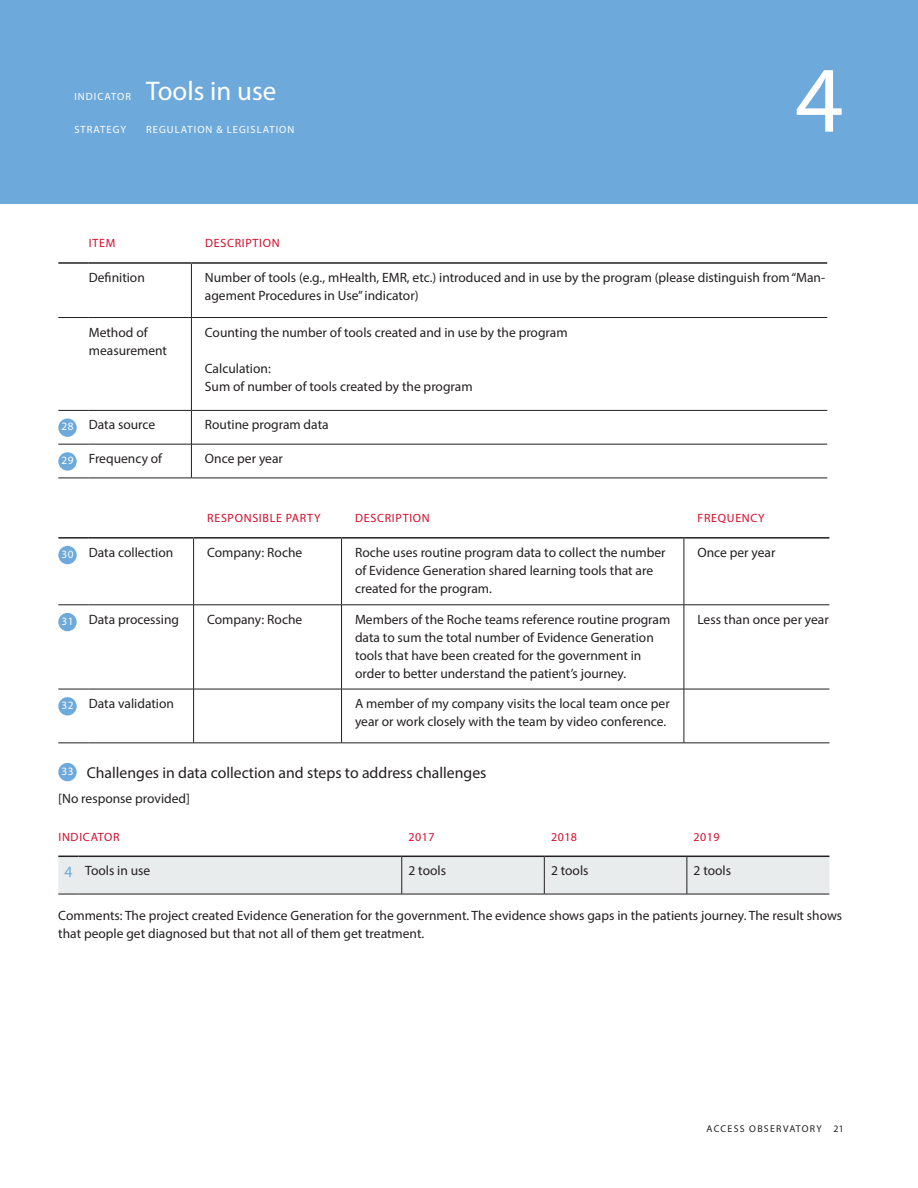
<style>
.page{position:relative;width:918px;height:1188px;background:#fff}
.page>*{position:absolute;margin:0;border:0;box-sizing:border-box;transform-origin:0 0}
.Indicator{font:94.5px "Myriad Pro";color:#fff}
.Indicator_Label_Sans{font:27px "Myriad Pro";color:#fff}
.Question_Semibold{font:15.75px "Myriad Pro";color:#231f20}
.Question_Semibold-2{font:15.75px "Myriad Pro";color:#6da9db}
.Response_Book_Body{font:13.5px/18px "Myriad Pro";color:#231f20}
.Response_Book_Bullet{font:13.5px/18px "Myriad Pro";color:#231f20}
.Table_Bold{font:13.5px/18px "Myriad Pro";color:#231f20}
.Table_Body{font:13.5px "Myriad Pro";color:#231f20}
.Response_Book_Body-2{font:12px "Myriad Pro";letter-spacing:.06em;color:#d30d2b}
.Table_Red_Header{font:12px "Myriad Pro";letter-spacing:.04em;color:#d30d2b}
.Table_Red_Header-2{font:12px "Myriad Pro";letter-spacing:.06em;color:#d30d2b}
.Question{font:11.25px "Myriad Pro";letter-spacing:.04em;color:#fff}
.Indicator_Label_Sans-2{font:10.5px "Myriad Pro";letter-spacing:.1em;color:#fff}
.t1{font:9.9px "Myriad Pro";letter-spacing:.13em;color:#231f20}
</style>
<div class="page">
<hr style="left:191px;top:264px;width:1px;height:53px;background:#231f20">
<hr style="left:58px;top:317px;width:31px;height:1px;background:#231f20">
<hr style="left:89px;top:317px;width:102px;height:1px;background:#231f20">
<hr style="left:191px;top:317px;width:636px;height:1px;background:#231f20">
<hr style="left:191px;top:318px;width:1px;height:92px;background:#231f20">
<hr style="left:58px;top:410px;width:31px;height:1px;background:#231f20">
<hr style="left:89px;top:410px;width:102px;height:1px;background:#231f20">
<hr style="left:191px;top:410px;width:636px;height:1px;background:#231f20">
<hr style="left:191px;top:411px;width:1px;height:33px;background:#231f20">
<hr style="left:58px;top:444px;width:31px;height:1px;background:#231f20">
<hr style="left:89px;top:444px;width:102px;height:1px;background:#231f20">
<hr style="left:191px;top:444px;width:636px;height:1px;background:#231f20">
<hr style="left:191px;top:444px;width:1px;height:34px;background:#231f20">
<hr style="left:58px;top:478px;width:31px;height:1px;background:#231f20">
<hr style="left:89px;top:478px;width:102px;height:1px;background:#231f20">
<hr style="left:191px;top:478px;width:636px;height:1px;background:#231f20">
<hr style="left:58px;top:262px;width:31px;height:2px;background:#231f20">
<hr style="left:89px;top:262px;width:102px;height:2px;background:#231f20">
<hr style="left:191px;top:262px;width:636px;height:2px;background:#231f20">
<div style="left:58px;top:418px;width:19px;height:19px;background:#6da9db;border-radius:50%"></div>
<div style="left:58px;top:452px;width:19px;height:19px;background:#6da9db;border-radius:50%"></div>
<hr style="left:193px;top:539px;width:1px;height:66px;background:#231f20">
<hr style="left:58px;top:605px;width:31px;height:1px;background:#231f20">
<hr style="left:89px;top:605px;width:105px;height:1px;background:#231f20">
<hr style="left:194px;top:605px;width:148px;height:1px;background:#231f20">
<hr style="left:193px;top:605px;width:1px;height:84px;background:#231f20">
<hr style="left:342px;top:605px;width:342px;height:1px;background:#231f20">
<hr style="left:684px;top:605px;width:145px;height:1px;background:#231f20">
<hr style="left:58px;top:689px;width:31px;height:1px;background:#231f20">
<hr style="left:89px;top:689px;width:105px;height:1px;background:#231f20">
<hr style="left:194px;top:689px;width:148px;height:1px;background:#231f20">
<hr style="left:193px;top:689px;width:1px;height:54px;background:#231f20">
<hr style="left:342px;top:689px;width:342px;height:1px;background:#231f20">
<hr style="left:684px;top:689px;width:145px;height:1px;background:#231f20">
<hr style="left:58px;top:743px;width:31px;height:1px;background:#231f20">
<hr style="left:89px;top:743px;width:105px;height:1px;background:#231f20">
<hr style="left:194px;top:743px;width:148px;height:1px;background:#231f20">
<hr style="left:342px;top:743px;width:342px;height:1px;background:#231f20">
<hr style="left:684px;top:743px;width:145px;height:1px;background:#231f20">
<hr style="left:58px;top:537px;width:31px;height:2px;background:#231f20">
<hr style="left:89px;top:537px;width:105px;height:2px;background:#231f20">
<hr style="left:194px;top:537px;width:148px;height:2px;background:#231f20">
<hr style="left:342px;top:537px;width:342px;height:2px;background:#231f20">
<hr style="left:684px;top:537px;width:145px;height:2px;background:#231f20">
<hr style="left:684px;top:539px;width:1px;height:66px;background:#231f20">
<hr style="left:684px;top:605px;width:1px;height:84px;background:#231f20">
<hr style="left:684px;top:689px;width:1px;height:54px;background:#231f20">
<hr style="left:341px;top:539px;width:1px;height:66px;background:#231f20">
<hr style="left:341px;top:605px;width:1px;height:84px;background:#231f20">
<hr style="left:341px;top:689px;width:1px;height:54px;background:#231f20">
<div style="left:58px;top:546px;width:19px;height:18px;background:#6da9db;border-radius:50%"></div>
<div style="left:58px;top:613px;width:19px;height:18px;background:#6da9db;border-radius:50%"></div>
<div style="left:58px;top:697px;width:19px;height:18px;background:#6da9db;border-radius:50%"></div>
<div style="left:58px;top:763px;width:19px;height:18px;background:#6da9db;border-radius:50%"></div>
<svg style="left:58px;top:856px;width:771px;height:39px;background:#e2e5e6"></svg>
<hr style="left:79px;top:856px;width:323px;height:1px;background:#231f20">
<hr style="left:402px;top:856px;width:142px;height:1px;background:#231f20">
<hr style="left:544px;top:856px;width:143px;height:1px;background:#231f20">
<hr style="left:687px;top:856px;width:142px;height:1px;background:#231f20">
<hr style="left:402px;top:857px;width:1px;height:37px;background:#231f20">
<hr style="left:544px;top:857px;width:1px;height:37px;background:#231f20">
<hr style="left:687px;top:857px;width:1px;height:37px;background:#231f20">
<div style="left:0;top:0;width:918px;height:203px;background:#6da9db"></div>
<p class="Indicator_Label_Sans-2" style="left:74px;top:90px;width:58px">INDICATOR</p>
<p class="Indicator_Label_Sans" style="left:146px;top:74px;width:132px">Tools in use</p>
<p class="Indicator_Label_Sans-2" style="left:74px;top:123px;width:53px">STRATEGY</p>
<p class="Indicator_Label_Sans-2" style="left:146px;top:123px;width:150px">REGULATION &amp; LEGISLATION</p>
<p class="Indicator" style="left:795px;top:42px;width:50px">4</p>
<p class="Response_Book_Body-2" style="left:89px;top:236px;width:28px">ITEM</p>
<p class="Response_Book_Body-2" style="left:205px;top:236px;width:76px">DESCRIPTION</p>
<p class="Table_Bold" style="left:89px;top:268px;width:58px">Definition</p>
<p class="Response_Book_Body" style="left:205px;top:268px;width:622px">Number of tools (e.g., mHealth, EMR, etc.) introduced and in use by the program (please distinguish from “Man&shy;agement Procedures in Use” indicator)</p>
<p class="Table_Bold" style="left:89px;top:323px;width:80px">Method of measurement</p>
<p class="Response_Book_Body" style="left:205px;top:323px;width:364px">Counting the number of tools created and in use by the program</p>
<p class="Response_Book_Body" style="left:205px;top:359px;width:67px">Calculation:</p>
<p class="Response_Book_Body" style="left:205px;top:377px;width:269px">Sum of number of tools created by the program</p>
<p class="Question" style="left:62px;top:419px;width:13px">28</p>
<p class="Table_Bold" style="left:89px;top:416px;width:68px">Data source</p>
<p class="Response_Book_Body" style="left:205px;top:416px;width:125px">Routine program data</p>
<p class="Question" style="left:62px;top:453px;width:13px">29</p>
<p class="Table_Bold" style="left:89px;top:450px;width:75px">Frequency of</p>
<p class="Response_Book_Body" style="left:205px;top:450px;width:80px">Once per year</p>
<p class="Response_Book_Body-2" style="left:207px;top:511px;width:115px">RESPONSIBLE PARTY</p>
<p class="Response_Book_Body-2" style="left:355px;top:511px;width:76px">DESCRIPTION</p>
<p class="Response_Book_Body-2" style="left:698px;top:511px;width:69px">FREQUENCY</p>
<p class="Question" style="left:62px;top:547px;width:13px">30</p>
<p class="Table_Bold" style="left:89px;top:543px;width:86px">Data collection</p>
<p class="Response_Book_Body" style="left:207px;top:543px;width:97px">Company: Roche</p>
<p class="Response_Book_Body" style="left:355px;top:543px;width:312px">Roche uses routine program data to collect the number of Evidence Generation shared learning tools that are created for the program.</p>
<p class="Response_Book_Body" style="left:697px;top:543px;width:80px">Once per year</p>
<p class="Question" style="left:62px;top:614px;width:13px">31</p>
<p class="Table_Bold" style="left:89px;top:610px;width:92px">Data processing</p>
<p class="Response_Book_Bullet" style="left:207px;top:610px;width:97px">Company: Roche</p>
<p class="Response_Book_Bullet" style="left:355px;top:610px;width:317px">Members of the Roche teams reference routine program data to sum the total number of Evidence Generation tools that have been created for the government in order to better understand the patient’s journey.</p>
<p class="Response_Book_Body" style="left:697px;top:610px;width:133px">Less than once per year</p>
<p class="Question" style="left:62px;top:698px;width:13px">32</p>
<p class="Table_Bold" style="left:89px;top:694px;width:87px">Data validation</p>
<p class="Response_Book_Body" style="left:355px;top:694px;width:316px">A member of my company visits the local team once per year or work closely with the team by video conference.</p>
<p class="Question" style="left:62px;top:764px;width:13px">33</p>
<p class="Question_Semibold" style="left:87px;top:763px;width:401px">Challenges in data collection and steps to address challenges</p>
<p class="Response_Book_Body" style="left:58px;top:789px;width:133px">[No response provided]</p>
<p class="Table_Red_Header-2" style="left:58px;top:829px;width:63px">INDICATOR</p>
<p class="Table_Red_Header" style="left:409px;top:829px;width:28px">2017</p>
<p class="Table_Red_Header" style="left:551px;top:829px;width:28px">2018</p>
<p class="Table_Red_Header" style="left:694px;top:829px;width:28px">2019</p>
<p class="Question_Semibold-2" style="left:64px;top:862px;width:10px">4</p>
<p class="Table_Bold" style="left:85px;top:862px;width:67px">Tools in use</p>
<p class="Table_Body" style="left:409px;top:863px;width:39px">2 tools</p>
<p class="Table_Body" style="left:551px;top:863px;width:39px">2 tools</p>
<p class="Table_Body" style="left:694px;top:863px;width:39px">2 tools</p>
<p class="Response_Book_Body" style="left:58px;top:906px;width:785px">Comments: The project created Evidence Generation for the government. The evidence shows gaps in the patients journey. The result shows that people get diagnosed but that not all of them get treatment.</p>
<p class="t1" style="left:707px;top:1122px;width:139px">ACCESS OBSERVATORY 21</p>
</div>
